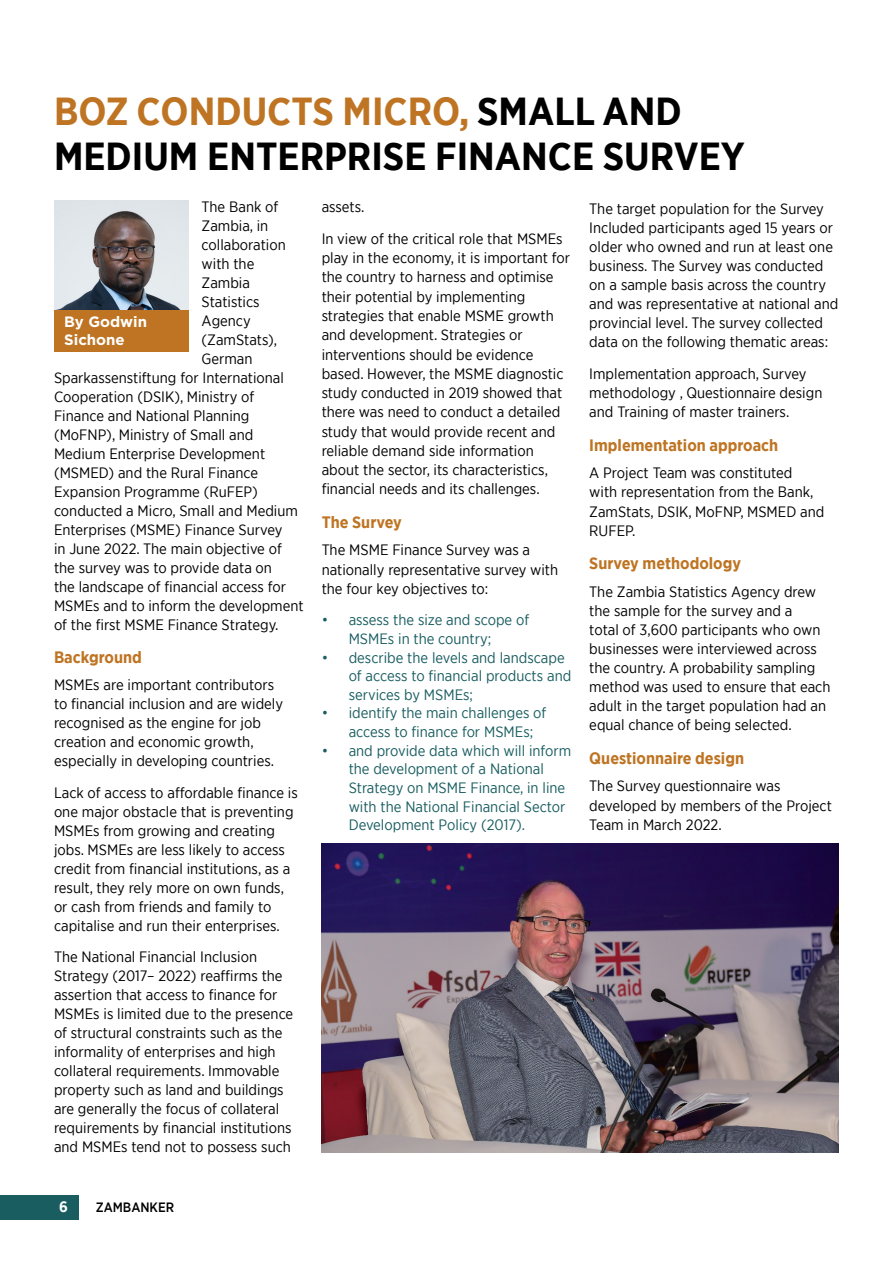
<style>
.page{position:relative;width:893px;height:1263px;background:#fff}
.page>*{position:absolute;margin:0;border:0;box-sizing:border-box;transform-origin:0 0}
.t1{font:700 39px/45px "Gotham Narrow";color:#000}
.Heading_2{font:700 16.5px "Gotham Narrow";color:#be7422}
.t2{font:15px/19px "Gotham Narrow";color:#000}
.t3{font:15px/18.6px "Gotham Narrow";color:#195d60}
.t4{font:700 15px/18px "Gotham";color:#fff}
.t5{font:700 15px "Gotham Narrow";color:#fff}
.t6{font:500 13.5px "Gotham Narrow";color:#000}
.s1{color:#be7422}
</style>
<div class="page">
<div style="left:0;top:1195px;width:79px;height:25px;background:#195d60"></div>
<img style="left:54px;top:201px;width:135px;height:109px">
<div style="left:54px;top:310px;width:135px;height:42px;background:#be7422"></div>
<img style="left:322px;top:843px;width:517px;height:309px">
<p class="t1" style="left:54px;top:88px;width:692px"><span class="s1">BOZ CONDUCTS MICRO,</span> SMALL AND<br>MEDIUM ENTERPRISE FINANCE SURVEY</p>
<p class="t2" style="left:202px;top:197px;width:78px">The Bank of</p>
<p class="t2" style="left:202px;top:216px;width:68px">Zambia, in</p>
<p class="t2" style="left:202px;top:235px;width:86px">collaboration</p>
<p class="t2" style="left:202px;top:254px;width:54px">with the</p>
<p class="t2" style="left:202px;top:273px;width:50px">Zambia</p>
<p class="t2" style="left:202px;top:292px;width:60px">Statistics</p>
<p class="t2" style="left:202px;top:311px;width:51px">Agency</p>
<p class="t2" style="left:202px;top:330px;width:77px">(ZamStats),</p>
<p class="t2" style="left:202px;top:349px;width:53px">German</p>
<p class="t2" style="left:54px;top:368px;width:231px">Sparkassenstiftung for International</p>
<p class="t2" style="left:54px;top:387px;width:202px">Cooperation (DSIK), Ministry of</p>
<p class="t2" style="left:54px;top:406px;width:197px">Finance and National Planning</p>
<p class="t2" style="left:54px;top:425px;width:201px">(MoFNP), Ministry of Small and</p>
<p class="t2" style="left:54px;top:444px;width:213px">Medium Enterprise Development</p>
<p class="t2" style="left:54px;top:463px;width:206px">(MSMED) and the Rural Finance</p>
<p class="t2" style="left:54px;top:482px;width:205px">Expansion Programme (RuFEP)</p>
<p class="t2" style="left:54px;top:501px;width:245px">conducted a Micro, Small and Medium</p>
<p class="t2" style="left:54px;top:520px;width:230px">Enterprises (MSME) Finance Survey</p>
<p class="t2" style="left:54px;top:539px;width:229px">in June 2022. The main objective of</p>
<p class="t2" style="left:54px;top:558px;width:219px">the survey was to provide data on</p>
<p class="t2" style="left:54px;top:577px;width:233px">the landscape of financial access for</p>
<p class="t2" style="left:54px;top:596px;width:251px">MSMEs and to inform the development</p>
<p class="t2" style="left:54px;top:615px;width:226px">of the first MSME Finance Strategy.</p>
<p class="Heading_2" style="left:54px;top:646px;width:89px">Background</p>
<p class="t2" style="left:54px;top:675px;width:231px">MSMEs are important contributors to financial inclusion and are widely recognised as the engine for job creation and economic growth, especially in developing countries.</p>
<p class="t2" style="left:54px;top:783px;width:245px">Lack of access to affordable finance is one major obstacle that is preventing MSMEs from growing and creating jobs. MSMEs are less likely to access credit from financial institutions, as a result, they rely more on own funds, or cash from friends and family to capitalise and run their enterprises.</p>
<p class="t2" style="left:54px;top:947px;width:241px">The National Financial Inclusion Strategy (2017– 2022) reaffirms the assertion that access to finance for MSMEs is limited due to the presence of structural constraints such as the informality of enterprises and high collateral requirements. Immovable property such as land and buildings are generally the focus of collateral requirements by financial institutions and MSMEs tend not to possess such</p>
<p class="t4" style="left:64px;top:312px;width:84px">By Godwin<br>Sichone</p>
<p class="t5" style="left:59px;top:1197px;width:10px">6</p>
<p class="t6" style="left:96px;top:1199px;width:80px">ZAMBANKER</p>
<p class="t2" style="left:322px;top:197px;width:44px">assets.</p>
<p class="t2" style="left:322px;top:229px;width:250px">In view of the critical role that MSMEs play in the economy, it is important for the country to harness and optimise their potential by implementing strategies that enable MSME growth and development. Strategies or interventions should be evidence based. However, the MSME diagnostic study conducted in 2019 showed that there was need to conduct a detailed study that would provide recent and reliable demand side information about the sector, its characteristics, financial needs and its challenges.</p>
<p class="Heading_2" style="left:322px;top:511px;width:82px">The Survey</p>
<p class="t2" style="left:322px;top:540px;width:238px">The MSME Finance Survey was a nationally representative survey with the four key objectives to:</p>
<p class="t3" style="left:349px;top:610px;width:182px;text-indent:-27px">• assess the size and scope of<br>MSMEs in the country;</p>
<p class="t3" style="left:349px;top:648px;width:224px;text-indent:-27px">• describe the levels and landscape of access to financial products and services by MSMEs;</p>
<p class="t3" style="left:349px;top:703px;width:199px;text-indent:-27px">• identify the main challenges of access to finance for MSMEs;</p>
<p class="t3" style="left:349px;top:741px;width:224px;text-indent:-27px">• and provide data which will inform the development of a National<br>Strategy on MSME Finance, in line with the National Financial Sector<br>Development Policy (2017).</p>
<p class="t2" style="left:589px;top:198px;width:250px">The target population for the Survey Included participants aged 15 years or older who owned and run at least one business. The Survey was conducted on a sample basis across the country and was representative at national and provincial level. The survey collected data on the following thematic areas:</p>
<p class="t2" style="left:589px;top:364px;width:235px">Implementation approach, Survey methodology , Questionnaire design and Training of master trainers.</p>
<p class="Heading_2" style="left:589px;top:434px;width:191px">Implementation approach</p>
<p class="t2" style="left:589px;top:463px;width:237px">A Project Team was constituted<br>with representation from the Bank,<br>ZamStats, DSIK, MoFNP, MSMED and<br>RUFEP.</p>
<p class="Heading_2" style="left:589px;top:553px;width:153px">Survey methodology</p>
<p class="t2" style="left:589px;top:582px;width:243px">The Zambia Statistics Agency drew the sample for the survey and a<br>total of 3,600 participants who own businesses were interviewed across the country. A probability sampling method was used to ensure that each adult in the target population had an equal chance of being selected.</p>
<p class="Heading_2" style="left:589px;top:747px;width:156px">Questionnaire design</p>
<p class="t2" style="left:589px;top:776px;width:244px">The Survey questionnaire was developed by members of the Project<br>Team in March 2022.</p>
</div>
